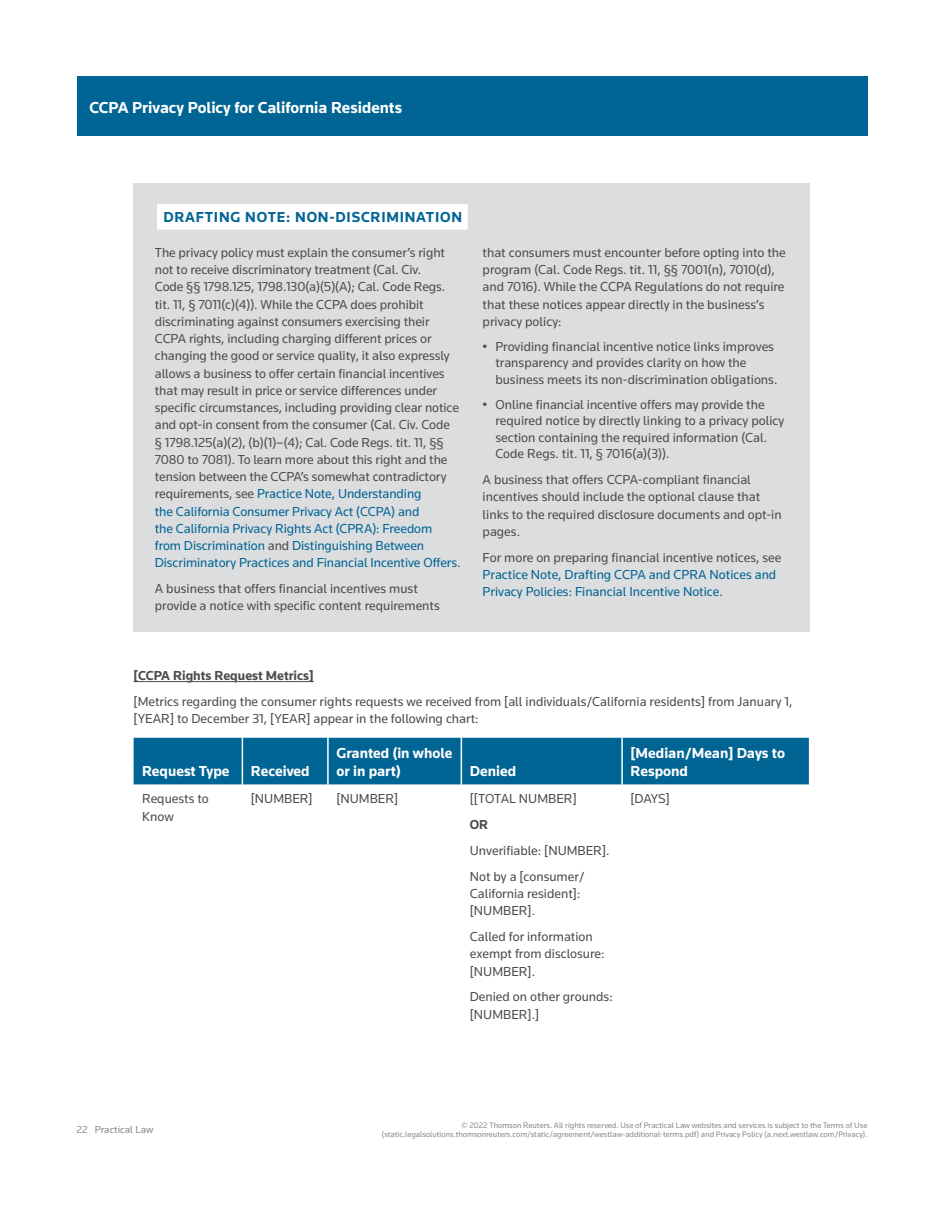
<style>
.page{position:relative;width:944px;height:1214px;background:#fff}
.page>*{position:absolute;margin:0;border:0;box-sizing:border-box;transform-origin:0 0}
.t1{font:700 16.5px "Knowledge";color:#fff}
.t2{font:700 15px/18px "Knowledge";color:#fff}
.t3{font:700 15px "Knowledge";letter-spacing:.05em;color:#006494}
.t4{font:13.5px/17.2px "Knowledge";color:#4b4c4d}
.t5{font:13.5px/17.2px "Knowledge";color:#006494}
.t6{font:700 13.5px "Knowledge";color:#4b4c4d}
.t7{font:10.5px "Knowledge";color:#86888b}
.t8{font:8.25px/9.8px "Knowledge";color:#86888b;text-align:right}
.s1{color:#006494}
.s2{color:#4b4c4d}
</style>
<div class="page">
<div style="left:77px;top:77px;width:790px;height:59px;background:#006494"></div>
<hr style="left:134px;top:681px;width:180px;height:1px;background:#4b4c4d">
<div style="left:134px;top:737px;width:674px;height:47px;background:#006494"></div>
<hr style="left:242px;top:737px;width:1px;height:47px;background:#fff">
<hr style="left:327px;top:737px;width:2px;height:47px;background:#fff">
<hr style="left:460px;top:737px;width:2px;height:47px;background:#fff">
<hr style="left:621px;top:737px;width:2px;height:47px;background:#fff">
<div style="left:134px;top:183px;width:676px;height:448px;background:#dcdddf"></div>
<div style="left:157px;top:204px;width:311px;height:26px;background:#fff"></div>
<p class="t1" style="left:89px;top:97px;width:314px">CCPA Privacy Policy for California Residents</p>
<p class="t3" style="left:163px;top:208px;width:300px">DRAFTING NOTE: NON-DISCRIMINATION</p>
<p class="t4" style="left:155px;top:243px;width:307px">The privacy policy must explain the consumer’s right not to receive discriminatory treatment (Cal. Civ.<br>Code §§ 1798.125, 1798.130(a)(5)(A); Cal. Code Regs. tit. 11, § 7011(c)(4)). While the CCPA does prohibit discriminating against consumers exercising their CCPA rights, including charging different prices or changing the good or service quality, it also expressly allows a business to offer certain financial incentives that may result in price or service differences under specific circumstances, including providing clear notice and opt-in consent from the consumer (Cal. Civ. Code<br>§ 1798.125(a)(2), (b)(1)–(4); Cal. Code Regs. tit. 11, §§ 7080 to 7081). To learn more about this right and the tension between the CCPA’s somewhat contradictory requirements, see <span class="s1">Practice Note, Understanding<br>the California Consumer Privacy Act (CCPA) and<br>the California Privacy Rights Act (CPRA): Freedom from Discrimination</span> and <span class="s1">Distinguishing Between Discriminatory Practices and Financial Incentive Offers</span>.</p>
<p class="t4" style="left:155px;top:580px;width:286px">A business that offers financial incentives must provide a notice with specific content requirements</p>
<p class="t4" style="left:482px;top:243px;width:304px">that consumers must encounter before opting into the program (Cal. Code Regs. tit. 11, §§ 7001(n), 7010(d), and 7016). While the CCPA Regulations do not require that these notices appear directly in the business’s privacy policy:</p>
<p class="t4" style="left:495px;top:338px;width:283px;line-height:16.5px;text-indent:-13px">• Providing financial incentive notice links improves transparency and provides clarity on how the business meets its non-discrimination obligations.</p>
<p class="t4" style="left:495px;top:396px;width:290px;line-height:16.5px;text-indent:-13px">• Online financial incentive offers may provide the required notice by directly linking to a privacy policy section containing the required information (Cal.<br>Code Regs. tit. 11, § 7016(a)(3)).</p>
<p class="t4" style="left:482px;top:471px;width:300px">A business that offers CCPA-compliant financial incentives should include the optional clause that links to the required disclosure documents and opt-in pages.</p>
<p class="t4" style="left:482px;top:548px;width:300px">For more on preparing financial incentive notices, see</p>
<p class="t5" style="left:482px;top:565px;width:295px">Practice Note, Drafting CCPA and CPRA Notices and<br>Privacy Policies: Financial Incentive Notice<span class="s2">.</span></p>
<p class="t6" style="left:134px;top:667px;width:182px">[CCPA Rights Request Metrics]</p>
<p class="t4" style="left:134px;top:692px;width:660px">[Metrics regarding the consumer rights requests we received from [all individuals/California residents] from January 1, [YEAR] to December 31, [YEAR] appear in the following chart:</p>
<p class="t2" style="left:142px;top:761px;width:89px">Request Type</p>
<p class="t2" style="left:251px;top:761px;width:60px">Received</p>
<p class="t2" style="left:336px;top:743px;width:117px">Granted (in whole or in part)</p>
<p class="t2" style="left:470px;top:761px;width:48px">Denied</p>
<p class="t4" style="left:142px;top:790px;width:68px">Requests to<br>Know</p>
<p class="t4" style="left:251px;top:790px;width:63px">[NUMBER]</p>
<p class="t4" style="left:336px;top:790px;width:63px">[NUMBER]</p>
<p class="t4" style="left:470px;top:790px;width:108px">[[TOTAL NUMBER]</p>
<p class="t6" style="left:470px;top:816px;width:20px">OR</p>
<p class="t4" style="left:470px;top:837px;width:141px;line-height:25.8px">Unverifiable: [NUMBER].<br>Not by a [consumer/</p>
<p class="t4" style="left:470px;top:884px;width:112px">California resident]: [NUMBER].</p>
<p class="t4" style="left:470px;top:927px;width:136px">Called for information exempt from disclosure: [NUMBER].</p>
<p class="t4" style="left:470px;top:988px;width:144px">Denied on other grounds: [NUMBER].]</p>
<p class="t2" style="left:630px;top:743px;width:156px">[Median/Mean] Days to<br>Respond</p>
<p class="t4" style="left:630px;top:790px;width:41px">[DAYS]</p>
<p class="t7" style="left:77px;top:1123px;width:78px">22 Practical Law</p>
<p class="t8" style="left:382px;top:1119px;width:487px">© 2022 Thomson Reuters. All rights reserved. Use of Practical Law websites and services is subject to the Terms of Use (static.legalsolutions.thomsonreuters.com/static/agreement/westlaw-additional-terms.pdf) and Privacy Policy (a.next.westlaw.com/Privacy).</p>
</div>
